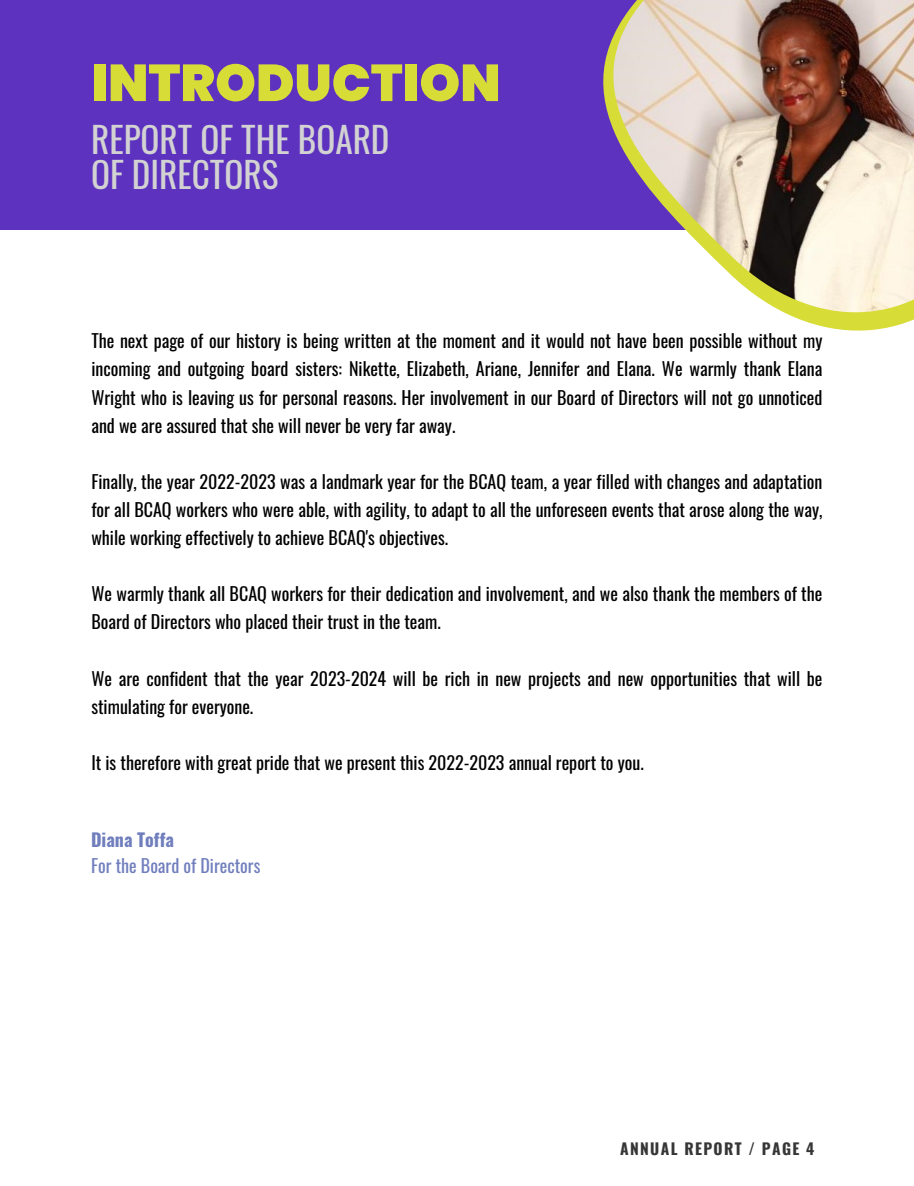
<style>
.page{position:relative;width:914px;height:1186px;background:#fff}
.page>*{position:absolute;margin:0;border:0;box-sizing:border-box;transform-origin:0 0}
.t1{font:900 51.75px "Poppins";color:#d8dc36}
.t2{font:35.25px/34.8px "Oswald";color:#d3d2d2}
.t3{font:18px/28px "Oswald";color:#000;text-align:justify}
.t4{font:18px "Oswald";color:#707ebd}
.t5{font:700 18px "Oswald";color:#707ebd}
.t6{font:700 15.45px "Oswald";letter-spacing:.09em;color:#363636}
</style>
<div class="page">
<div style="left:0;top:0;width:914px;height:230px;background:#5c32bf"></div>
<svg style="left:603px;top:37px;width:311px;height:294px"></svg>
<img style="left:613px;top:0;width:301px;height:312px">
<p class="t1" style="left:91px;top:47px;width:411px">INTRODUCTION</p>
<p class="t2" style="left:91px;top:121px;width:300px">REPORT OF THE BOARD<br>OF DIRECTORS</p>
<p class="t3" style="left:91px;top:326px;width:732px">The next page of our history is being written at the moment and it would not have been possible without my incoming and outgoing board sisters: Nikette, Elizabeth, Ariane, Jennifer and Elana. We warmly thank Elana Wright who is leaving us for personal reasons. Her involvement in our Board of Directors will not go unnoticed and we are assured that she will never be very far away.</p>
<p class="t3" style="left:91px;top:467px;width:732px">Finally, the year 2022-2023 was a landmark year for the BCAQ team, a year filled with changes and adaptation for all BCAQ workers who were able, with agility, to adapt to all the unforeseen events that arose along the way, while working effectively to achieve BCAQ's objectives.</p>
<p class="t3" style="left:91px;top:579px;width:732px">We warmly thank all BCAQ workers for their dedication and involvement, and we also thank the members of the<br>Board of Directors who placed their trust in the team.</p>
<p class="t3" style="left:91px;top:663px;width:732px">We are confident that the year 2023-2024 will be rich in new projects and new opportunities that will be stimulating for everyone.</p>
<p class="t3" style="left:91px;top:748px;width:554px">It is therefore with great pride that we present this 2022-2023 annual report to you.</p>
<p class="t5" style="left:91px;top:825px;width:84px">Diana Toffa</p>
<p class="t4" style="left:91px;top:851px;width:171px">For the Board of Directors</p>
<p class="t6" style="left:620px;top:1136px;width:196px">ANNUAL REPORT / PAGE 4</p>
</div>
